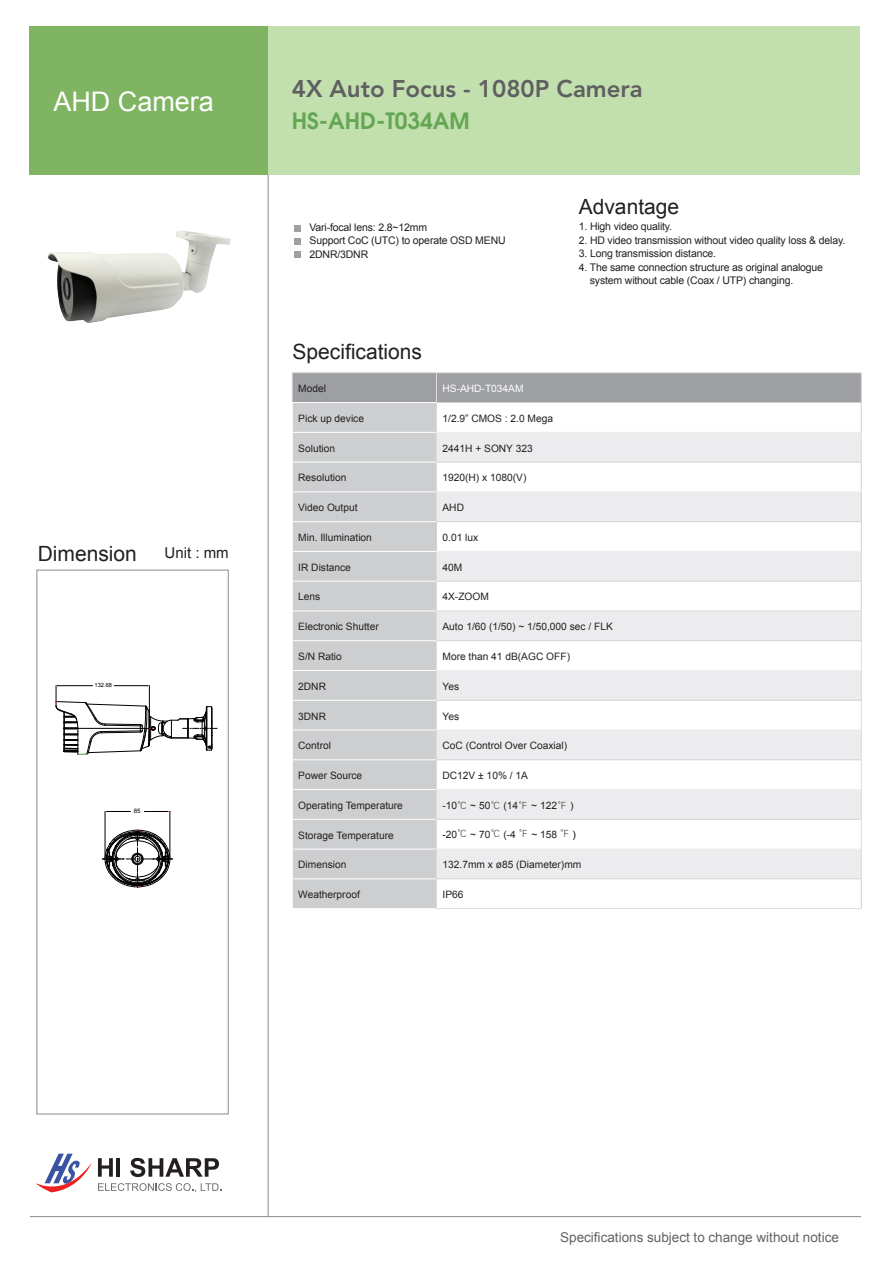
<style>
.page{position:relative;width:893px;height:1263px;background:#fff}
.page>*{position:absolute;margin:0;border:0;box-sizing:border-box;transform-origin:0 0}
.t1{font:27px "Arial";color:#fff}
.t2{font:800 24px "Avenir";color:#5f5f62}
.t3{font:600 22.5px "Avant Garde";color:#64a654}
.t4{font:21px "Arial";color:#231f20}
.t5{font:15px "Arial";color:#231f20}
.t6{font:13.5px "Arial";color:#636366}
.t7{font:10.5px/13.5px "Arial";letter-spacing:-.015em;color:#231f20}
.t8{font:10.2px "Arial";color:#231f20}
.t9{font:10.2px "Arial";color:#fff}
.t10{font:6.15px "Arial";color:#000}
.t11{font:5.7px "Arial";color:#000}
.s1{font-family:"DF Li Hei Lt WIN BF"}
.s2{color:#000}
</style>
<div class="page">
<hr style="left:268px;top:175px;width:1px;height:1042px;background:#8a8c8f">
<hr style="left:30px;top:1216px;width:831px;height:1px;background:#8a8c8f">
<div style="left:29px;top:27px;width:242px;height:148px;background:#7fb462"></div>
<div style="left:268px;top:27px;width:592px;height:148px;background:#c2dfae"></div>
<hr style="left:292px;top:372px;width:144px;height:1px;background:#d1d2d4">
<hr style="left:436px;top:372px;width:426px;height:1px;background:#dcdcdd">
<hr style="left:436px;top:908px;width:426px;height:1px;background:#dcdcdd">
<svg style="left:292px;top:373px;width:570px;height:535px"></svg>
<hr style="left:436px;top:521px;width:426px;height:1px;background:#d1d2d4">
<div style="left:294px;top:251px;width:7px;height:7px;background:#9d9fa2"></div>
<div style="left:294px;top:238px;width:7px;height:7px;background:#9d9fa2"></div>
<div style="left:294px;top:225px;width:7px;height:6px;background:#9d9fa2"></div>
<svg style="left:98px;top:1158px;width:15px;height:19px"></svg>
<hr style="left:117px;top:1158px;width:3px;height:19px;background:#231f20">
<svg style="left:130px;top:1158px;width:89px;height:19px"></svg>
<svg style="left:98px;top:1183px;width:123px;height:9px"></svg>
<svg style="left:36px;top:1154px;width:56px;height:39px"></svg>
<img style="left:47px;top:230px;width:184px;height:93px">
<hr style="left:105px;top:811px;width:1px;height:48px;background:#000">
<hr style="left:170px;top:811px;width:1px;height:48px;background:#000">
<svg style="left:102px;top:830px;width:71px;height:58px"></svg>
<svg style="left:106px;top:811px;width:24px;height:1px"></svg>
<svg style="left:144px;top:811px;width:26px;height:1px"></svg>
<svg style="left:56px;top:685px;width:161px;height:70px"></svg>
<h1 class="t1" style="left:53px;top:84px;width:162px">AHD Camera</h1>
<h3 class="t4" style="left:38px;top:540px;width:101px">Dimension</h3>
<h3 class="t5" style="left:165px;top:543px;width:66px">Unit : mm</h3>
<p class="t11" style="left:95px;top:681px;width:19px">132.68</p>
<p class="t10" style="left:134px;top:807px;width:8px">85</p>
<h2 class="t2" style="left:292px;top:74px;width:352px">4X Auto Focus - 1080P Camera</h2>
<h3 class="t3" style="left:292px;top:105px;width:179px">HS-AHD-T034AM</h3>
<p class="t7" style="left:309px;top:221px;width:198px">Vari-focal lens: 2.8~12mm<br>Support CoC (UTC) to operate OSD MENU<br>2DNR/3DNR</p>
<h3 class="t4" style="left:293px;top:338px;width:131px">Specifications</h3>
<h3 class="t4" style="left:579px;top:193px;width:102px">Advantage</h3>
<p class="t7" style="left:579px;top:220px;width:95px">1. High video quality.</p>
<p class="t7" style="left:579px;top:234px;width:268px">2. HD video transmission without video quality loss &amp; delay.</p>
<p class="t7" style="left:579px;top:247px;width:139px">3. Long transmission distance.</p>
<p class="t7" style="left:590px;top:261px;width:235px;text-indent:-11px">4. The same connection structure as original analogue system without cable (Coax / UTP) changing.</p>
<p class="t8" style="left:298px;top:382px;width:29px">Model</p>
<p class="t9" style="left:442px;top:382px;width:83px">HS-AHD-T034AM</p>
<p class="t8" style="left:298px;top:412px;width:67px">Pick up device</p>
<p class="t8" style="left:442px;top:412px;width:112px">1/2.9” CMOS : 2.0 Mega</p>
<p class="t8" style="left:298px;top:441px;width:38px">Solution</p>
<p class="t8" style="left:442px;top:441px;width:92px">2441H + SONY 323</p>
<p class="t8" style="left:298px;top:471px;width:50px">Resolution</p>
<p class="t8" style="left:442px;top:471px;width:85px">1920(H) x 1080(V)</p>
<p class="t8" style="left:298px;top:501px;width:61px">Video Output</p>
<p class="t8" style="left:442px;top:501px;width:23px">AHD</p>
<p class="t8" style="left:298px;top:531px;width:75px">Min. Illumination</p>
<p class="t8" style="left:442px;top:531px;width:37px">0.01 lux</p>
<p class="t8" style="left:298px;top:560px;width:54px">IR Distance</p>
<p class="t8" style="left:442px;top:560px;width:21px">40M</p>
<p class="t8" style="left:298px;top:590px;width:24px">Lens</p>
<p class="t8" style="left:442px;top:590px;width:48px">4X-ZOOM</p>
<p class="t8" style="left:298px;top:620px;width:82px">Electronic Shutter</p>
<p class="t8" style="left:442px;top:620px;width:172px">Auto 1/60 (1/50) ~ 1/50,000 sec / FLK</p>
<p class="t8" style="left:298px;top:650px;width:45px">S/N Ratio</p>
<p class="t8" style="left:442px;top:650px;width:129px">More than 41 dB(AGC OFF)</p>
<p class="t8" style="left:298px;top:679px;width:29px">2DNR</p>
<p class="t8" style="left:442px;top:679px;width:18px">Yes</p>
<p class="t8" style="left:298px;top:709px;width:29px">3DNR</p>
<p class="t8" style="left:442px;top:709px;width:18px">Yes</p>
<p class="t8" style="left:298px;top:739px;width:34px">Control</p>
<p class="t8" style="left:442px;top:739px;width:126px">CoC (Control Over Coaxial)</p>
<p class="t8" style="left:298px;top:769px;width:66px">Power Source</p>
<p class="t8" style="left:442px;top:769px;width:87px">DC12V ± 10% / 1A</p>
<p class="t8" style="left:298px;top:798px;width:106px">Operating Temperature</p>
<p class="t8" style="left:442px;top:798px;width:132px">-10<span class="s1">℃</span> ~ 50<span class="s1">℃</span> (14<span class="s1">℉</span> ~ 122<span class="s1">℉</span> )</p>
<p class="t8" style="left:298px;top:828px;width:97px">Storage Temperature</p>
<p class="t8" style="left:442px;top:827px;width:135px"><span class="s2">-</span>20<span class="s1">℃</span> ~ 70<span class="s1">℃</span> (-4 <span class="s1">℉</span> ~ 158 <span class="s1">℉</span> <span class="s2">)</span></p>
<p class="t8" style="left:298px;top:858px;width:50px">Dimension</p>
<p class="t8" style="left:442px;top:858px;width:140px">132.7mm x ø85 (Diameter)mm</p>
<p class="t8" style="left:298px;top:888px;width:63px">Weatherproof</p>
<p class="t8" style="left:442px;top:888px;width:22px">IP66</p>
<h3 class="t6" style="left:560px;top:1228px;width:280px">Specifications subject to change without notice</h3>
</div>
